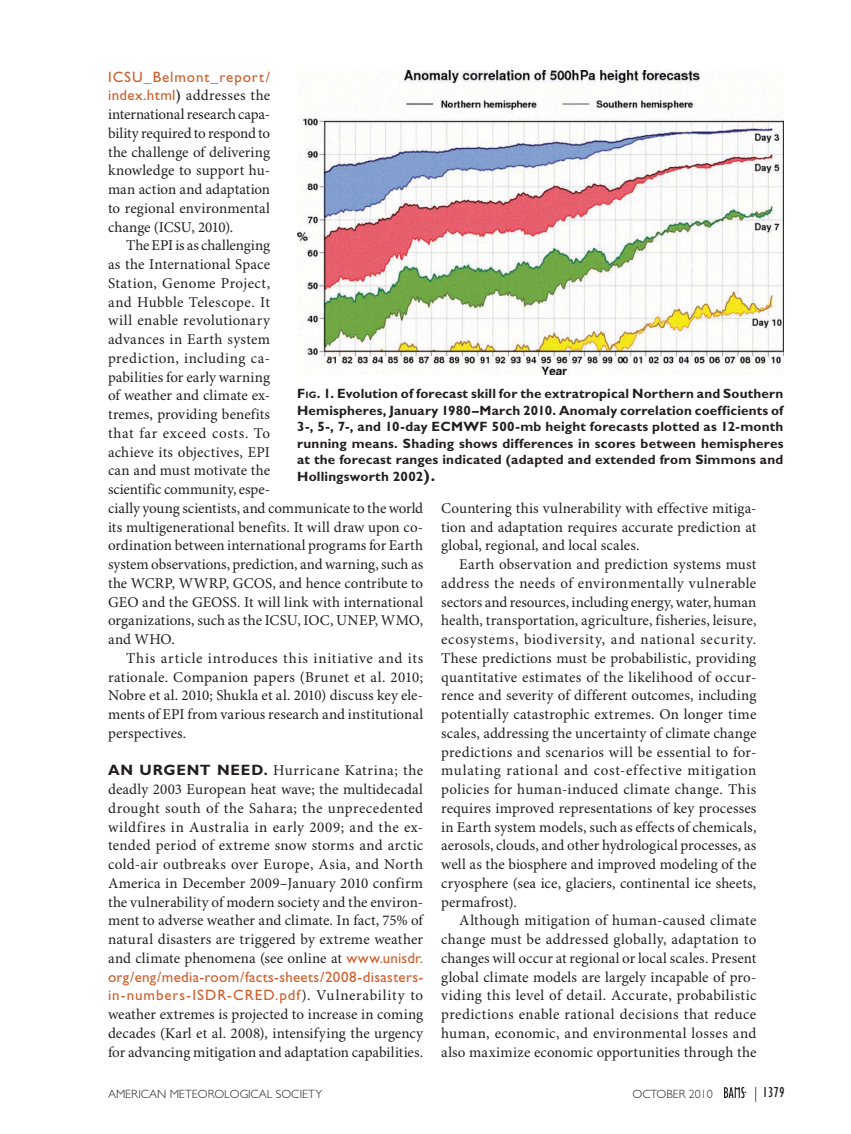
<style>
.page{position:relative;width:851px;height:1134px;background:#fff}
.page>*{position:absolute;margin:0;border:0;box-sizing:border-box;transform-origin:0 0}
.t1{font:15px/18.8px "Minion Pro";letter-spacing:.005em;color:#231f20;text-align:justify}
.t2{font:15px/18.8px "Gill Sans";letter-spacing:.025em;color:#ce5e2c}
.t3{font:15px "Gill Sans";letter-spacing:.045em;color:#ce5e2c}
.t4{font:condensed 15px "Gill Sans";color:#231f20}
.t5{font:700 13.5px/16.5px "Gill Sans";letter-spacing:.015em;color:#231f20;text-align:justify}
.t6{font:300 12px "Gill Sans";color:#231f20}
.s1{font-family:"Gill Sans";color:#ce5e2c}
.s2{font-family:"Gill Sans"}
.s3{font-family:"Gill Sans";font-weight:700}
.s4{font-family:"Minion Pro";color:#231f20}
.s5{font-style:inherit}
.s6{font-size:9.45px}
.s7{font-size:16.5px}
.s8{font-weight:300;font-stretch:normal}
</style>
<div class="page">
<img style="left:297px;top:70px;width:486px;height:304px">
<svg style="left:724px;top:1087px;width:22px;height:11px"></svg>
<p class="t3" style="left:108px;top:71px;width:164px">ICSU_Belmont_report/</p>
<p class="t1" style="left:108px;top:87px;width:164px"><span class="s1">index.html</span><span class="s2">)</span> addresses the international research capa&shy;bility required to respond to the challenge of delivering knowledge to support hu&shy;man action and adaptation to regional environmental change (ICSU, 2010).</p>
<p class="t1" style="left:108px;top:237px;width:317px;text-align:left;text-indent:18px">The EPI is as challenging<br>as the International Space<br>Station, Genome Project,<br>and Hubble Telescope. It<br>will enable revolutionary<br>advances in Earth system<br>prediction, including ca-<br>pabilities for early warning<br>of weather and climate ex-<br>tremes, providing benefits<br>that far exceed costs. To<br>achieve its objectives, EPI<br>can and must motivate the<br>scientific community, espe-<br>cially young scientists, and communicate to the world its multigenerational benefits. It will draw upon co&shy;ordination between international programs for Earth system observations, prediction, and warning, such as the WCRP, WWRP, GCOS, and hence contribute to GEO and the GEOSS. It will link with international organizations, such as the ICSU, IOC, UNEP, WMO, and WHO.</p>
<p class="t1" style="left:108px;top:650px;width:317px;text-indent:18px">This article introduces this initiative and its rationale. Companion papers (Brunet et al. 2010; Nobre et al. 2010; Shukla et al. 2010) discuss key ele&shy;ments of EPI from various research and institutional perspectives.</p>
<p class="t1" style="left:108px;top:762px;width:317px"><span class="s3">AN URGENT NEED.</span> Hurricane Katrina; the deadly 2003 European heat wave; the multidecadal drought south of the Sahara; the unprecedented wildfires in Australia in early 2009; and the ex&shy;tended period of extreme snow storms and arctic cold-air outbreaks over Europe, Asia, and North America in December 2009–January 2010 confirm the vulnerability of modern society and the environ&shy;ment to adverse weather and climate. In fact, 75% of natural disasters are triggered by extreme weather and climate phenomena (see online at <span class="s1">www.unisdr.</span></p>
<p class="t2" style="left:108px;top:969px;width:317px">org/eng/media-room/facts-sheets/2008-disasters&shy;in-numbers-ISDR-CRED.pdf<span class="s4">). Vulnerability to</span></p>
<p class="t1" style="left:108px;top:1006px;width:317px">weather extremes is projected to increase in coming decades (Karl et al. 2008), intensifying the urgency for advancing mitigation and adaptation capabilities.</p>
<p class="t5" style="left:297px;top:387px;width:488px"><span class="s5">F</span><span class="s6">IG</span><span class="s5">. 1.</span> Evolution of forecast skill for the extratropical Northern and Southern Hemispheres, January 1980–March 2010. Anomaly correlation coefficients of 3-, 5-, 7-, and 10-day ECMWF 500-mb height forecasts plotted as 12-month running means. Shading shows differences in scores between hemispheres at the forecast ranges indicated (adapted and extended from Simmons and Hollingsworth 2002<span class="s7">).</span></p>
<p class="t1" style="left:441px;top:500px;width:317px">Countering this vulnerability with effective mitiga&shy;tion and adaptation requires accurate prediction at global, regional, and local scales.</p>
<p class="t1" style="left:441px;top:556px;width:317px;text-indent:18px">Earth observation and prediction systems must address the needs of environmentally vulnerable sectors and resources, including energy, water, human health, transportation, agriculture, fisheries, leisure, ecosystems, biodiversity, and national security.<br>These predictions must be probabilistic, providing quantitative estimates of the likelihood of occur&shy;rence and severity of different outcomes, including potentially catastrophic extremes. On longer time scales, addressing the uncertainty of climate change predictions and scenarios will be essential to for&shy;mulating rational and cost-effective mitigation policies for human-induced climate change. This requires improved representations of key processes in Earth system models, such as effects of chemicals, aerosols, clouds, and other hydrological processes, as well as the biosphere and improved modeling of the cryosphere (sea ice, glaciers, continental ice sheets, permafrost).</p>
<p class="t1" style="left:441px;top:912px;width:317px;text-indent:18px">Although mitigation of human-caused climate change must be addressed globally, adaptation to changes will occur at regional or local scales. Present global climate models are largely incapable of pro&shy;viding this level of detail. Accurate, probabilistic predictions enable rational decisions that reduce human, economic, and environmental losses and also maximize economic opportunities through the</p>
<p class="t6" style="left:108px;top:1090px;width:216px">AMERICAN METEOROLOGICAL SOCIETY</p>
<p class="t6" style="left:632px;top:1090px;width:82px">OCTOBER 2010</p>
<p class="t4" style="left:754px;top:1087px;width:32px"><span class="s8">|</span> 1379</p>
</div>
